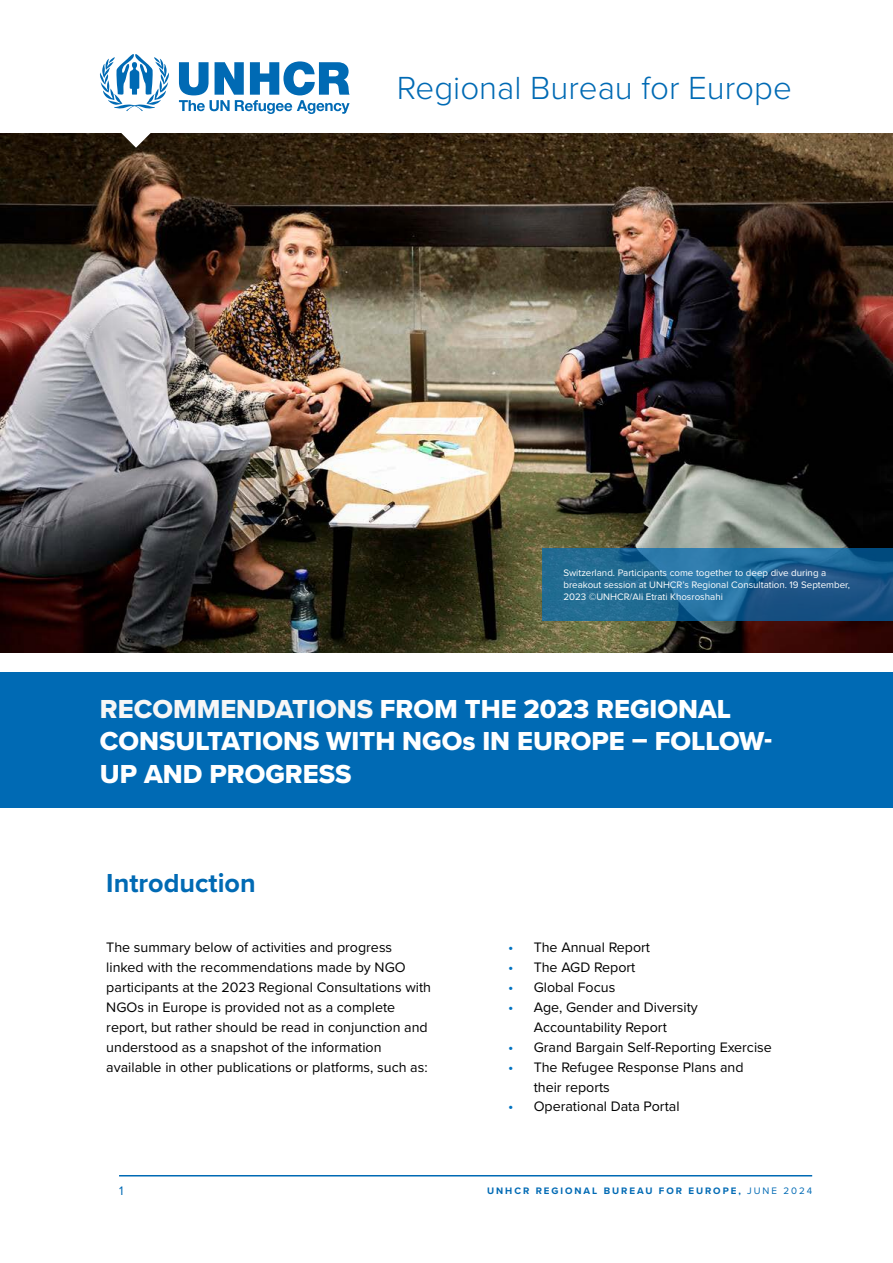
<style>
.page{position:relative;width:893px;height:1263px;background:#fff}
.page>*{position:absolute;margin:0;border:0;box-sizing:border-box;transform-origin:0 0}
.t1{font:300 33.15px "Proxima Nova";color:#006ab4}
.t2{font:27px/32.4px "Proxima Nova Extrabld";color:#fff}
.t3{font:700 27px "Proxima Nova";color:#006ab4}
.t4{font:14.25px/20px "Proxima Nova";color:#000}
.t5{font:12.75px "Proxima Nova";color:#006ab4}
.t6{font:9.75px/11.7px "Proxima Nova";color:#fff}
.t7{font:700 9.75px "Proxima Nova";letter-spacing:.2em;color:#006ab4}
.s1{color:#f6f6f6}
.s2{font-size:15px;color:#0072c0}
.s3{font-weight:400}
</style>
<div class="page">
<hr style="left:119px;top:1175px;width:693px;height:1px;background:#006ab4">
<svg style="left:179px;top:61px;width:171px;height:53px"></svg>
<div style="left:0;top:672px;width:893px;height:135px;background:#006ab4"></div>
<img style="left:0;top:134px;width:893px;height:518px">
<svg style="left:99px;top:54px;width:71px;height:94px"></svg>
<svg style="left:542px;top:549px;width:351px;height:72px;background:#206593"></svg>
<h1 class="t1" style="left:397px;top:63px;width:397px">Regional Bureau for Europe</h1>
<p class="t6" style="left:563px;top:567px;width:288px">Switzerland. Participants come together to deep dive during a breakout session at UNHCR’s Regional Consultation. 19 September,<br>2023 ©UNHCR/Ali Etrati Khosroshahi</p>
<h2 class="t2" style="left:100px;top:692px;width:674px"><span class="s1">RECOMMENDATIONS</span> FROM THE 2023 REGIONAL<br>CONSULTATIONS WITH NGOs IN EUROPE – FOLLOW-<br>UP AND PROGRESS</h2>
<h2 class="t3" style="left:106px;top:863px;width:151px">Introduction</h2>
<p class="t4" style="left:106px;top:936px;width:326px">The summary below of activities and progress linked with the recommendations made by NGO participants at the 2023 Regional Consultations with NGOs in Europe is provided not as a complete report, but rather should be read in conjunction and understood as a snapshot of the information available in other publications or platforms, such as:</p>
<p class="t4" style="left:508px;top:936px;width:144px"><span class="s2">•</span> The Annual Report</p>
<p class="t4" style="left:508px;top:956px;width:129px"><span class="s2">•</span> The AGD Report</p>
<p class="t4" style="left:508px;top:976px;width:109px"><span class="s2">•</span> Global Focus</p>
<p class="t4" style="left:508px;top:996px;width:191px;text-align:center"><span class="s2">•</span> Age, Gender and Diversity<br>Accountability Report</p>
<p class="t4" style="left:508px;top:1036px;width:265px"><span class="s2">•</span> Grand Bargain Self-Reporting Exercise</p>
<p class="t4" style="left:534px;top:1056px;width:211px;text-indent:-26px"><span class="s2">•</span> The Refugee Response Plans and their reports</p>
<p class="t4" style="left:508px;top:1096px;width:173px"><span class="s2">•</span> Operational Data Portal</p>
<p class="t5" style="left:119px;top:1181px;width:6px">1</p>
<p class="t7" style="left:487px;top:1183px;width:326px">UNHCR REGIONAL BUREAU FOR EUROPE, <span class="s3">JUNE 2024</span></p>
</div>
